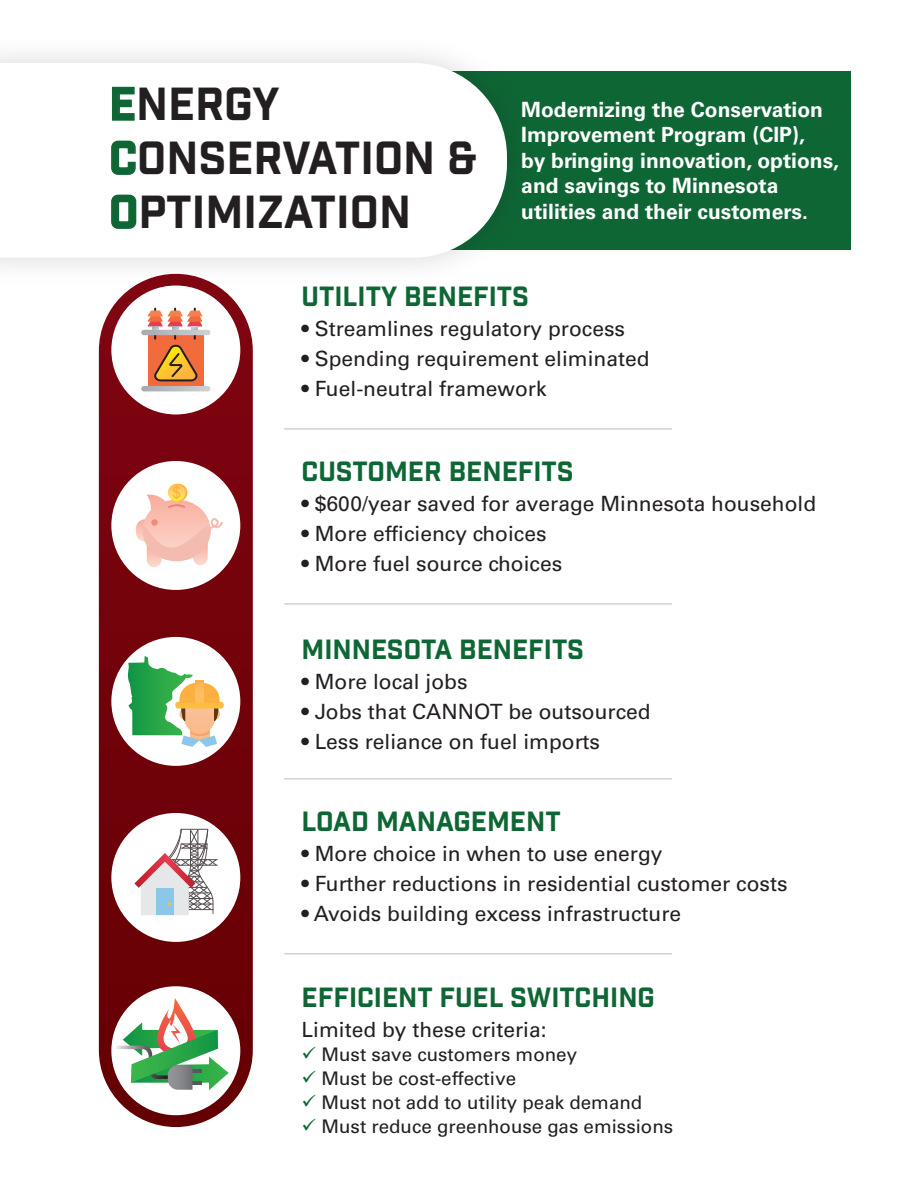
<style>
.page{position:relative;width:918px;height:1188px;background:#fff}
.page>*{position:absolute;margin:0;border:0;box-sizing:border-box;transform-origin:0 0}
.t1{font:45px/54px "Industry Inc Base";color:#231f20}
.t2{font:27px "Industry Inc Base";color:#0f6635}
.t3{font:21px "Univers LT Std";color:#231f20}
.t4{font:700 21px/25.5px "Univers LT Std";color:#fff}
.t5{font:18.75px "Univers LT Std";color:#231f20}
.t6{font:16.05px "Helvetica Neue LT";color:#fbb03f;scale:.94 1}
.s1{color:#0f6635}
</style>
<div class="page">
<div style="left:417px;top:71px;width:434px;height:179px;background:#0f6635"></div>
<img style="left:0;top:54px;width:452px;height:245px">
<svg style="left:0;top:63px;width:507px;height:195px"></svg>
<svg style="left:111px;top:86px;width:24px;height:35px"></svg>
<svg style="left:110px;top:140px;width:26px;height:36px"></svg>
<svg style="left:110px;top:194px;width:27px;height:36px"></svg>
<div style="left:99px;top:274px;width:154px;height:853px;background:linear-gradient(to bottom,#810814,#650104);border-radius:77px"></div>
<div style="left:111px;top:286px;width:129px;height:128px;background:#fff;border-radius:50%"></div>
<div style="left:111px;top:461px;width:129px;height:129px;background:#fff;border-radius:50%"></div>
<div style="left:111px;top:986px;width:129px;height:129px;background:#fff;border-radius:50%"></div>
<svg style="left:136px;top:495px;width:87px;height:72px"></svg>
<div style="left:151px;top:519px;width:7px;height:7px;background:#ef8c7a;border-radius:50%"></div>
<svg style="left:170px;top:484px;width:17px;height:17px"></svg>
<svg style="left:168px;top:484px;width:17px;height:17px"></svg>
<svg style="left:115px;top:998px;width:114px;height:92px"></svg>
<div style="left:111px;top:813px;width:129px;height:129px;background:#fff;border-radius:50%"></div>
<svg style="left:134px;top:814px;width:83px;height:101px"></svg>
<div style="left:111px;top:637px;width:129px;height:129px;background:#fff;border-radius:50%"></div>
<hr style="left:284px;top:428px;width:388px;height:2px;background:#d1d2d4">
<div style="left:175px;top:702px;width:49px;height:7px;background:#fdbd3f;border-radius:3px"></div>
<svg style="left:128px;top:656px;width:92px;height:91px"></svg>
<svg style="left:196px;top:681px;width:7px;height:23px"></svg>
<hr style="left:284px;top:603px;width:388px;height:2px;background:#d1d2d4">
<hr style="left:284px;top:778px;width:388px;height:2px;background:#d1d2d4">
<hr style="left:284px;top:953px;width:388px;height:2px;background:#d1d2d4">
<div style="left:148px;top:335px;width:56px;height:51px;background:#f26b3d"></div>
<svg style="left:141px;top:386px;width:69px;height:5px"></svg>
<svg style="left:154px;top:344px;width:44px;height:38px"></svg>
<hr style="left:154px;top:309px;width:2px;height:30px;background:#231f20">
<hr style="left:174px;top:309px;width:2px;height:30px;background:#231f20">
<hr style="left:194px;top:309px;width:2px;height:30px;background:#231f20">
<svg style="left:141px;top:330px;width:69px;height:5px"></svg>
<svg style="left:148px;top:311px;width:54px;height:19px"></svg>
<h1 class="t1" style="left:109px;top:79px;width:369px"><span class="s1">E</span>NERGY<br><span class="s1">C</span>ONSERVATION &amp;<br><span class="s1">O</span>PTIMIZATION</h1>
<p class="t4" style="left:521px;top:97px;width:319px">Modernizing the Conservation<br>Improvement Program (CIP),<br>by bringing innovation, options, and savings to Minnesota utilities and their customers.</p>
<p class="t6" style="left:172px;top:483px;width:10px">$</p>
<p class="t2" style="left:302px;top:280px;width:229px">UTILITY BENEFITS</p>
<p class="t3" style="left:302px;top:317px;width:325px">• Streamlines regulatory process</p>
<p class="t3" style="left:302px;top:347px;width:350px">• Spending requirement eliminated</p>
<p class="t3" style="left:302px;top:377px;width:246px">• Fuel-neutral framework</p>
<p class="t2" style="left:302px;top:455px;width:274px">CUSTOMER BENEFITS</p>
<p class="t3" style="left:302px;top:492px;width:516px">• $600/year saved for average Minnesota household</p>
<p class="t3" style="left:302px;top:522px;width:246px">• More efficiency choices</p>
<p class="t3" style="left:302px;top:552px;width:262px">• More fuel source choices</p>
<p class="t2" style="left:302px;top:633px;width:284px">MINNESOTA BENEFITS</p>
<p class="t3" style="left:302px;top:669px;width:168px">• More local jobs</p>
<p class="t3" style="left:302px;top:699px;width:351px">• Jobs that CANNOT be outsourced</p>
<p class="t3" style="left:302px;top:729px;width:300px">• Less reliance on fuel imports</p>
<p class="t2" style="left:302px;top:805px;width:261px">LOAD MANAGEMENT</p>
<p class="t3" style="left:302px;top:841px;width:363px">• More choice in when to use energy</p>
<p class="t3" style="left:302px;top:871px;width:487px">• Further reductions in residential customer costs</p>
<p class="t3" style="left:302px;top:901px;width:381px">• Avoids building excess infrastructure</p>
<p class="t2" style="left:302px;top:981px;width:355px">EFFICIENT FUEL SWITCHING</p>
<p class="t3" style="left:302px;top:1017px;width:247px">Limited by these criteria:</p>
<p class="t5" style="left:302px;top:1043px;width:277px"><span class="s1">✓</span> Must save customers money</p>
<p class="t5" style="left:302px;top:1067px;width:216px"><span class="s1">✓</span> Must be cost-effective</p>
<p class="t5" style="left:302px;top:1091px;width:342px"><span class="s1">✓</span> Must not add to utility peak demand</p>
<p class="t5" style="left:302px;top:1115px;width:373px"><span class="s1">✓</span> Must reduce greenhouse gas emissions</p>
</div>
